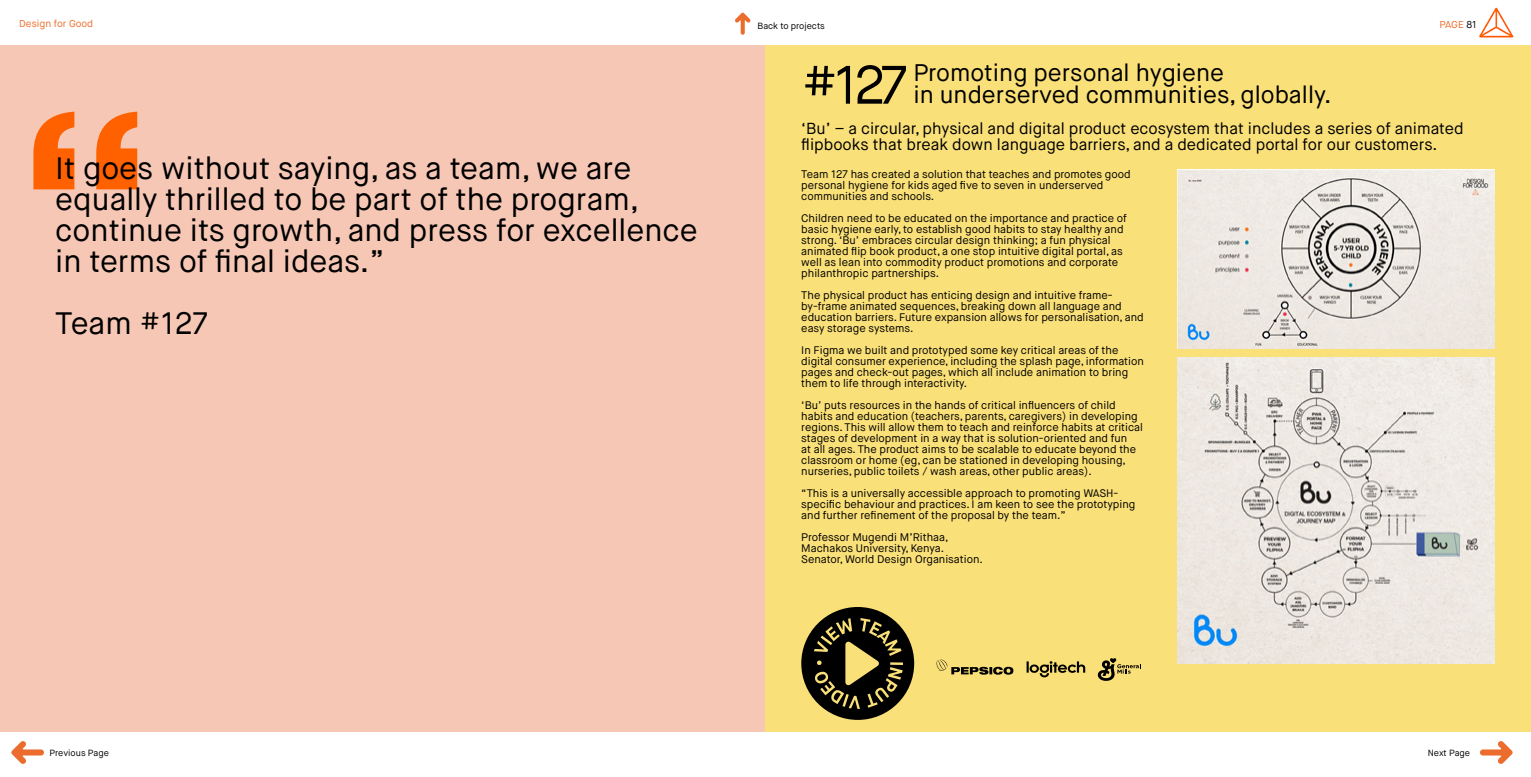
<style>
.page{position:relative;width:1531px;height:777px;background:#fff}
.page>*{position:absolute;margin:0;border:0;box-sizing:border-box;transform-origin:0 0}
.t1{font:54px "Maison Neue";color:#000}
.t2{font:31px/31px "Maison Neue";color:#000}
.t3{font:24px "Maison Neue";color:#000}
.t4{font:16px/16px "Maison Neue";color:#000}
.t5{font:11px/11px "Maison Neue";color:#000}
.t6{font:10px "Maison Neue";color:#ed6d2d}
.t7{font:9px "Maison Neue";color:#000}
.s1{color:#000}
</style>
<div class="page">
<div style="left:0;top:45px;width:765px;height:686px;background:#f6c7b5"></div>
<div style="left:765px;top:45px;width:766px;height:686px;background:#fae079"></div>
<svg style="left:33px;top:112px;width:104px;height:77px"></svg>
<img style="left:1178px;top:170px;width:317px;height:178px">
<img style="left:1178px;top:358px;width:317px;height:305px">
<svg style="left:801px;top:607px;width:113px;height:113px"></svg>
<svg style="left:936px;top:659px;width:77px;height:15px"></svg>
<svg style="left:1098px;top:658px;width:41px;height:23px"></svg>
<svg style="left:1026px;top:661px;width:59px;height:16px"></svg>
<img style="left:1479px;top:7px;width:35px;height:31px">
<svg style="left:11px;top:741px;width:33px;height:23px"></svg>
<svg style="left:735px;top:12px;width:16px;height:23px"></svg>
<svg style="left:1480px;top:741px;width:33px;height:23px"></svg>
<p class="t6" style="left:19px;top:17px;width:75px">Design for Good</p>
<p class="t6" style="left:1439px;top:18px;width:39px">PAGE <span class="s1">81</span></p>
<p class="t7" style="left:757px;top:20px;width:69px">Back to projects</p>
<h1 class="t1" style="left:801px;top:51px;width:108px">#127</h1>
<h3 class="t3" style="left:913px;top:58px;width:312px">Promoting personal hygiene</h3>
<h3 class="t3" style="left:913px;top:80px;width:420px">in underserved communities, globally.</h3>
<h2 class="t2" style="left:55px;top:153px;width:644px">It goes without saying, as a team, we are equally thrilled to be part of the program, continue its growth, and press for excellence in terms of final ideas.”</h2>
<h2 class="t2" style="left:55px;top:308px;width:154px">Team #127</h2>
<h3 class="t4" style="left:801px;top:121px;width:664px">‘Bu’ – a circular, physical and digital product ecosystem that includes a series of animated flipbooks that break down language barriers, and a dedicated portal for our customers.</h3>
<p class="t5" style="left:801px;top:169px;width:331px">Team 127 has created a solution that teaches and promotes good personal hygiene for kids aged five to seven in underserved communities and schools.</p>
<p class="t5" style="left:801px;top:213px;width:327px">Children need to be educated on the importance and practice of basic hygiene early, to establish good habits to stay healthy and strong. ‘Bu’ embraces circular design thinking; a fun physical animated flip book product, a one stop intuitive digital portal, as well as lean into commodity product promotions and corporate philanthropic partnerships.</p>
<p class="t5" style="left:801px;top:290px;width:344px">The physical product has enticing design and intuitive frame&shy;by-frame animated sequences, breaking down all language and education barriers. Future expansion allows for personalisation, and easy storage systems.</p>
<p class="t5" style="left:801px;top:345px;width:344px">In Figma we built and prototyped some key critical areas of the digital consumer experience, including the splash page, information pages and check-out pages, which all include animation to bring them to life through interactivity.</p>
<p class="t5" style="left:801px;top:400px;width:343px">‘Bu’ puts resources in the hands of critical influencers of child habits and education (teachers, parents, caregivers) in developing regions. This will allow them to teach and reinforce habits at critical stages of development in a way that is solution-oriented and fun<br>at all ages. The product aims to be scalable to educate beyond the classroom or home (eg, can be stationed in developing housing, nurseries, public toilets / wash areas, other public areas).</p>
<p class="t5" style="left:801px;top:488px;width:336px">“This is a universally accessible approach to promoting WASH&shy;specific behaviour and practices. I am keen to see the prototyping and further refinement of the proposal by the team.”</p>
<p class="t5" style="left:801px;top:532px;width:183px">Professor Mugendi M’Rithaa,<br>Machakos University, Kenya.<br>Senator, World Design Organisation.</p>
<p class="t7" style="left:50px;top:747px;width:61px">Previous Page</p>
<p class="t7" style="left:1428px;top:747px;width:44px">Next Page</p>
</div>
